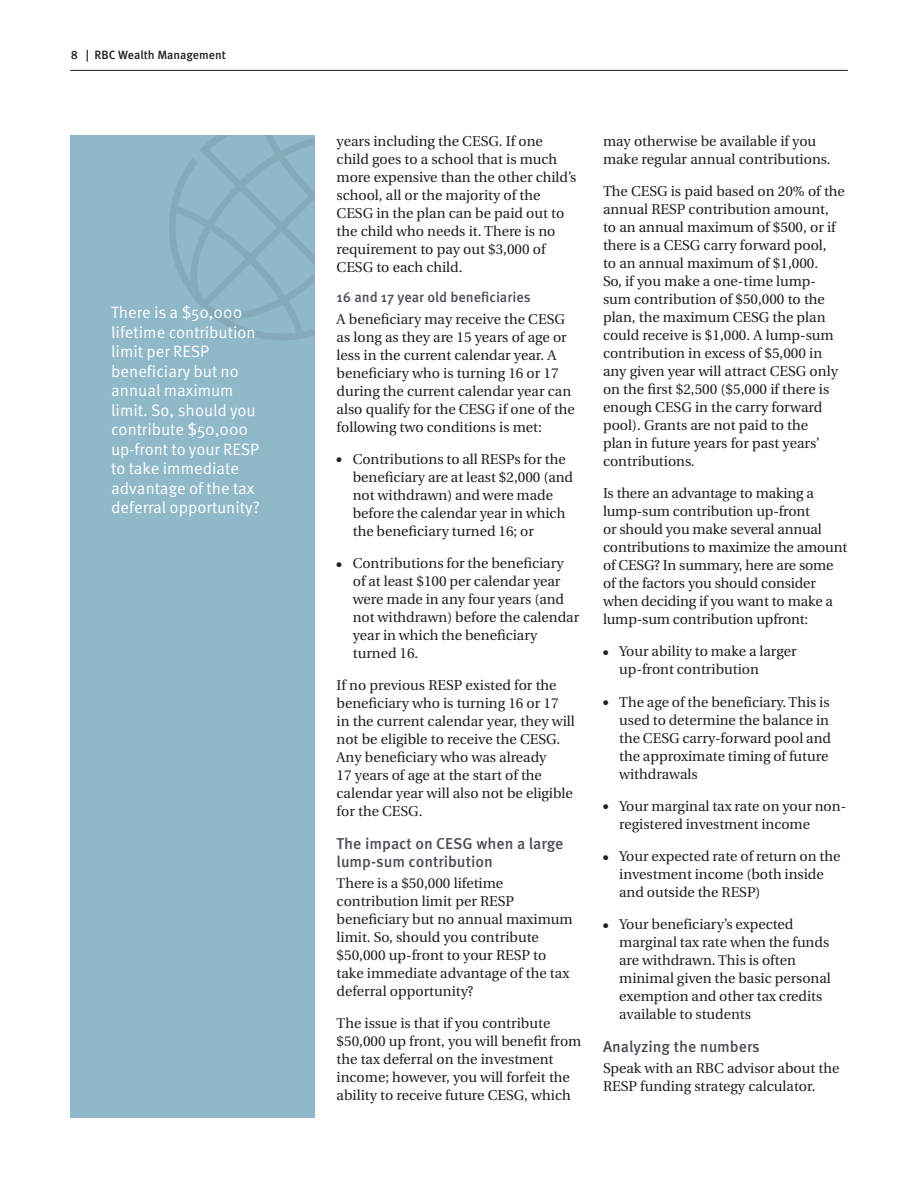
<style>
.page{position:relative;width:918px;height:1188px;background:#fff}
.page>*{position:absolute;margin:0;border:0;box-sizing:border-box;transform-origin:0 0}
.t1{font:16.5px/19.5px "Meta OT Norm";color:#fff}
.t2{font:500 15.75px/18px "Meta OT";color:#4c4f54}
.t3{font:14.25px/18px "Utopia";color:#231f20}
.t4{font:500 14.25px "Meta OT";color:#4c4f54}
.t5{font:500 12px "Meta OT";color:#231f20}
</style>
<div class="page">
<hr style="left:70px;top:70px;width:778px;height:1px;background:#231f20">
<div style="left:70px;top:135px;width:245px;height:983px;background:#8fb8c8"></div>
<svg style="left:169px;top:135px;width:146px;height:205px"></svg>
<p class="t5" style="left:71px;top:47px;width:157px">8 | RBC Wealth Management</p>
<p class="t1" style="left:111px;top:303px;width:150px">There is a $50,000 lifetime contribution limit per RESP beneficiary but no annual maximum limit. So, should you contribute $50,000 up-front to your RESP to take immediate advantage of the tax deferral opportunity?</p>
<p class="t3" style="left:337px;top:132px;width:241px">years including the CESG. If one child goes to a school that is much more expensive than the other child’s school, all or the majority of the<br>CESG in the plan can be paid out to the child who needs it. There is no requirement to pay out $3,000 of<br>CESG to each child.</p>
<p class="t4" style="left:337px;top:289px;width:196px">16 and 17 year old beneficiaries</p>
<p class="t3" style="left:337px;top:310px;width:240px">A beneficiary may receive the CESG as long as they are 15 years of age or less in the current calendar year. A beneficiary who is turning 16 or 17 during the current calendar year can also qualify for the CESG if one of the following two conditions is met:</p>
<p class="t3" style="left:353px;top:450px;width:222px;text-indent:-16px">● Contributions to all RESPs for the beneficiary are at least $2,000 (and not withdrawn) and were made before the calendar year in which the beneficiary turned 16; or</p>
<p class="t3" style="left:353px;top:555px;width:228px;text-indent:-16px">● Contributions for the beneficiary of at least $100 per calendar year were made in any four years (and not withdrawn) before the calendar year in which the beneficiary turned 16.</p>
<p class="t3" style="left:337px;top:677px;width:240px">If no previous RESP existed for the beneficiary who is turning 16 or 17 in the current calendar year, they will not be eligible to receive the CESG.<br>Any beneficiary who was already<br>17 years of age at the start of the calendar year will also not be eligible for the CESG.</p>
<p class="t2" style="left:337px;top:834px;width:228px">The impact on CESG when a large lump-sum contribution</p>
<p class="t3" style="left:337px;top:874px;width:238px">There is a $50,000 lifetime contribution limit per RESP beneficiary but no annual maximum limit. So, should you contribute $50,000 up-front to your RESP to take immediate advantage of the tax deferral opportunity?</p>
<p class="t3" style="left:337px;top:1015px;width:246px">The issue is that if you contribute $50,000 up front, you will benefit from the tax deferral on the investment income; however, you will forfeit the ability to receive future CESG, which</p>
<p class="t3" style="left:603px;top:132px;width:229px">may otherwise be available if you make regular annual contributions.</p>
<p class="t3" style="left:603px;top:182px;width:243px">The CESG is paid based on 20% of the annual RESP contribution amount, to an annual maximum of $500, or if there is a CESG carry forward pool,<br>to an annual maximum of $1,000.<br>So, if you make a one-time lump&shy;sum contribution of $50,000 to the plan, the maximum CESG the plan could receive is $1,000. A lump-sum contribution in excess of $5,000 in any given year will attract CESG only on the first $2,500 ($5,000 if there is enough CESG in the carry forward pool). Grants are not paid to the<br>plan in future years for past years’ contributions.</p>
<p class="t3" style="left:603px;top:485px;width:246px">Is there an advantage to making a lump-sum contribution up-front<br>or should you make several annual contributions to maximize the amount of CESG? In summary, here are some of the factors you should consider when deciding if you want to make a lump-sum contribution upfront:</p>
<p class="t3" style="left:619px;top:643px;width:179px;text-indent:-16px">● Your ability to make a larger up-front contribution</p>
<p class="t3" style="left:619px;top:693px;width:213px;text-indent:-16px">● The age of the beneficiary. This is used to determine the balance in the CESG carry-forward pool and the approximate timing of future withdrawals</p>
<p class="t3" style="left:619px;top:797px;width:229px;text-indent:-16px">● Your marginal tax rate on your non&shy;registered investment income</p>
<p class="t3" style="left:619px;top:848px;width:223px;text-indent:-16px">● Your expected rate of return on the investment income (both inside and outside the RESP)</p>
<p class="t3" style="left:619px;top:916px;width:213px;text-indent:-16px">● Your beneficiary’s expected marginal tax rate when the funds are withdrawn. This is often minimal given the basic personal exemption and other tax credits available to students</p>
<p class="t2" style="left:603px;top:1037px;width:158px">Analyzing the numbers</p>
<p class="t3" style="left:603px;top:1059px;width:238px">Speak with an RBC advisor about the<br>RESP funding strategy calculator.</p>
</div>
